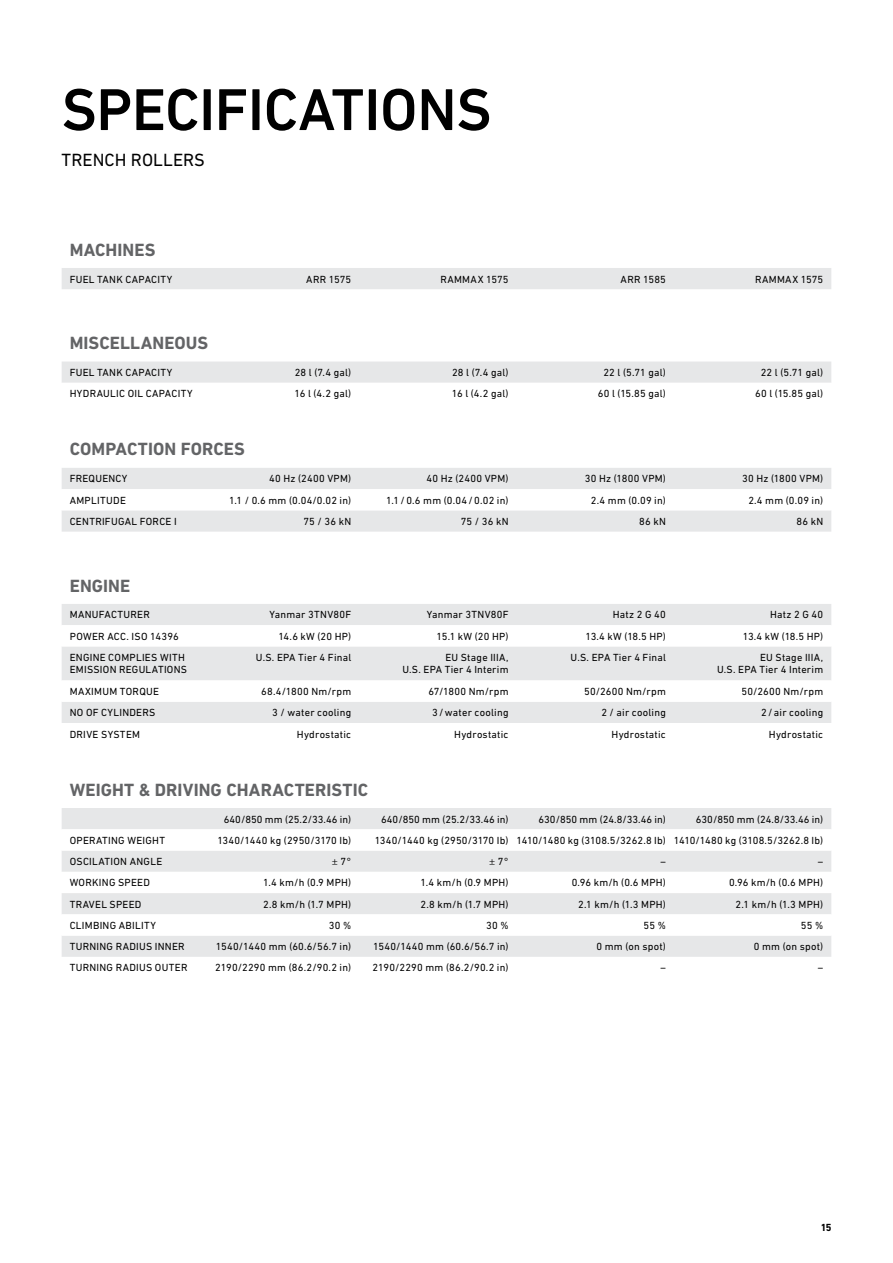
<style>
.page{position:relative;width:893px;height:1263px;background:#fff}
.page>*{position:absolute;margin:0;border:0;box-sizing:border-box;transform-origin:0 0}
.t1{font:500 60px "DIN Next LT Pro";letter-spacing:-.005em;color:#000}
.t2{font:700 18px "DIN Next LT Pro";letter-spacing:.005em;color:#636466}
.t3{font:18px "DIN Next LT Pro";color:#000}
.t4{font:10.5px/12px "DIN Next LT Pro";letter-spacing:.025em;color:#000;text-align:right}
.t5{font:10.5px "DIN Next LT Pro";color:#000}
.t6{font:700 10.5px "DIN Next LT Pro";color:#000}
.s1{font-family:"Minion Pro"}
</style>
<div class="page">
<div style="left:62px;top:268px;width:769px;height:21px;background:#e6e7e8"></div>
<div style="left:62px;top:604px;width:769px;height:119px;background:#e6e7e8"></div>
<svg style="left:62px;top:625px;width:769px;height:77px"></svg>
<svg style="left:62px;top:361px;width:769px;height:22px;background:#e7e7e8"></svg>
<div style="left:62px;top:808px;width:769px;height:64px;background:#e6e7e8"></div>
<svg style="left:62px;top:829px;width:769px;height:21px"></svg>
<svg style="left:62px;top:893px;width:769px;height:64px;fill:#e6e7e8"></svg>
<div style="left:62px;top:468px;width:769px;height:64px;background:#e6e7e8"></div>
<svg style="left:62px;top:489px;width:769px;height:21px"></svg>
<h1 class="t1" style="left:62px;top:75px;width:431px">SPECIFICATIONS</h1>
<h2 class="t3" style="left:62px;top:149px;width:145px">TRENCH ROLLERS</h2>
<h2 class="t2" style="left:70px;top:239px;width:87px">MACHINES</h2>
<p class="t4" style="left:70px;top:273px;width:104px">FUEL TANK CAPACITY</p>
<p class="t4" style="left:306px;top:273px;width:46px">ARR 1575</p>
<p class="t4" style="left:440px;top:273px;width:70px">RAMMAX 1575</p>
<p class="t4" style="left:621px;top:273px;width:47px">ARR 1585</p>
<p class="t4" style="left:755px;top:273px;width:70px">RAMMAX 1575</p>
<h2 class="t2" style="left:70px;top:332px;width:140px">MISCELLANEOUS</h2>
<p class="t4" style="left:70px;top:366px;width:104px">FUEL TANK CAPACITY</p>
<p class="t4" style="left:295px;top:366px;width:58px">28 l (7.4 gal)</p>
<p class="t4" style="left:452px;top:366px;width:58px">28 l (7.4 gal)</p>
<p class="t4" style="left:603px;top:366px;width:64px">22 l (5.71 gal)</p>
<p class="t4" style="left:761px;top:366px;width:64px">22 l (5.71 gal)</p>
<p class="t4" style="left:70px;top:388px;width:124px">HYDRAULIC OIL CAPACITY</p>
<p class="t4" style="left:294px;top:388px;width:58px">16 l (4.2 gal)</p>
<p class="t4" style="left:452px;top:388px;width:58px">16 l (4.2 gal)</p>
<p class="t4" style="left:598px;top:388px;width:70px">60 l (15.85 gal)</p>
<p class="t4" style="left:755px;top:388px;width:70px">60 l (15.85 gal)</p>
<h2 class="t2" style="left:70px;top:439px;width:177px">COMPACTION FORCES</h2>
<p class="t4" style="left:70px;top:473px;width:59px">FREQUENCY</p>
<p class="t4" style="left:269px;top:473px;width:84px">40 Hz (2400 VPM)</p>
<p class="t4" style="left:427px;top:473px;width:84px">40 Hz (2400 VPM)</p>
<p class="t4" style="left:585px;top:473px;width:83px">30 Hz (1800 VPM)</p>
<p class="t4" style="left:742px;top:473px;width:83px">30 Hz (1800 VPM)</p>
<p class="t4" style="left:70px;top:494px;width:58px">AMPLITUDE</p>
<p class="t4" style="left:229px;top:494px;width:124px">1.1 / 0.6 mm (0.04/0.02 in)</p>
<p class="t4" style="left:386px;top:494px;width:124px">1.1/0.6 mm (0.04/0.02 in)</p>
<p class="t4" style="left:591px;top:494px;width:76px">2.4 mm (0.09 in)</p>
<p class="t4" style="left:748px;top:494px;width:76px">2.4 mm (0.09 in)</p>
<p class="t4" style="left:70px;top:515px;width:109px">CENTRIFUGAL FORCE I</p>
<p class="t4" style="left:303px;top:515px;width:49px">75 / 36 kN</p>
<p class="t4" style="left:461px;top:515px;width:49px">75 / 36 kN</p>
<p class="t4" style="left:639px;top:515px;width:28px">86 kN</p>
<p class="t4" style="left:796px;top:515px;width:28px">86 kN</p>
<h2 class="t2" style="left:70px;top:575px;width:62px">ENGINE</h2>
<p class="t4" style="left:70px;top:609px;width:82px">MANUFACTURER</p>
<p class="t4" style="left:270px;top:609px;width:83px">Yanmar 3TNV80F</p>
<p class="t4" style="left:427px;top:609px;width:83px">Yanmar 3TNV80F</p>
<p class="t4" style="left:613px;top:609px;width:55px">Hatz 2 G 40</p>
<p class="t4" style="left:770px;top:609px;width:55px">Hatz 2 G 40</p>
<p class="t4" style="left:70px;top:630px;width:110px">POWER ACC. ISO 14396</p>
<p class="t4" style="left:278px;top:630px;width:74px">14.6 kW (20 HP)</p>
<p class="t4" style="left:437px;top:630px;width:73px">15.1 kW (20 HP)</p>
<p class="t4" style="left:585px;top:630px;width:82px">13.4 kW (18.5 HP)</p>
<p class="t4" style="left:743px;top:630px;width:82px">13.4 kW (18.5 HP)</p>
<p class="t4" style="left:70px;top:652px;width:119px;text-align:left">ENGINE COMPLIES WITH<br>EMISSION REGULATIONS</p>
<p class="t4" style="left:256px;top:651px;width:97px">U.S. EPA Tier 4 Final</p>
<p class="t4" style="left:402px;top:652px;width:108px">EU Stage IIIA,<br>U.S. EPA Tier 4 Interim</p>
<p class="t4" style="left:571px;top:651px;width:97px">U.S. EPA Tier 4 Final</p>
<p class="t4" style="left:717px;top:652px;width:108px">EU Stage IIIA,<br>U.S. EPA Tier 4 Interim</p>
<p class="t4" style="left:70px;top:685px;width:91px">MAXIMUM TORQUE</p>
<p class="t4" style="left:261px;top:685px;width:92px">68.4/1800 Nm/rpm</p>
<p class="t4" style="left:429px;top:685px;width:81px">67/1800 Nm/rpm</p>
<p class="t4" style="left:584px;top:685px;width:83px">50/2600 Nm/rpm</p>
<p class="t4" style="left:741px;top:685px;width:83px">50/2600 Nm/rpm</p>
<p class="t4" style="left:70px;top:707px;width:87px">NO OF CYLINDERS</p>
<p class="t4" style="left:272px;top:707px;width:80px">3 / water cooling</p>
<p class="t4" style="left:432px;top:707px;width:78px">3/water cooling</p>
<p class="t4" style="left:601px;top:707px;width:66px">2 / air cooling</p>
<p class="t4" style="left:761px;top:707px;width:64px">2/ air cooling</p>
<p class="t4" style="left:70px;top:728px;width:72px">DRIVE SYSTEM</p>
<p class="t4" style="left:297px;top:728px;width:56px">Hydrostatic</p>
<p class="t4" style="left:454px;top:728px;width:56px">Hydrostatic</p>
<p class="t4" style="left:612px;top:728px;width:56px">Hydrostatic</p>
<p class="t4" style="left:769px;top:728px;width:56px">Hydrostatic</p>
<h2 class="t2" style="left:70px;top:779px;width:300px">WEIGHT &amp; DRIVING CHARACTERISTIC</h2>
<p class="t5" style="left:224px;top:813px;width:129px">640/850 mm (25.2/33.46 in)</p>
<p class="t5" style="left:381px;top:813px;width:129px">640/850 mm (25.2/33.46 in)</p>
<p class="t5" style="left:539px;top:813px;width:129px">630/850 mm (24.8/33.46 in)</p>
<p class="t5" style="left:696px;top:813px;width:129px">630/850 mm (24.8/33.46 in)</p>
<p class="t4" style="left:70px;top:834px;width:97px">OPERATING WEIGHT</p>
<p class="t4" style="left:217px;top:834px;width:135px">1340/1440 kg (2950/3170 Ib)</p>
<p class="t4" style="left:375px;top:834px;width:450px">1340/1440 kg (2950/3170 Ib) 1410/1480 kg (3108.5/3262.8 Ib) 1410/1480 kg (3108.5/3262.8 Ib)</p>
<p class="t4" style="left:70px;top:855px;width:94px">OSCILATION ANGLE</p>
<p class="t4" style="left:332px;top:855px;width:21px"><span class="s1">±</span> 7°</p>
<p class="t4" style="left:489px;top:855px;width:21px"><span class="s1">±</span> 7°</p>
<p class="t4" style="left:660px;top:855px;width:7px">–</p>
<p class="t4" style="left:818px;top:855px;width:7px">–</p>
<p class="t4" style="left:70px;top:877px;width:82px">WORKING SPEED</p>
<p class="t4" style="left:263px;top:877px;width:90px">1.4 km/h (0.9 MPH)</p>
<p class="t4" style="left:420px;top:877px;width:90px">1.4 km/h (0.9 MPH)</p>
<p class="t4" style="left:572px;top:877px;width:96px">0.96 km/h (0.6 MPH)</p>
<p class="t4" style="left:729px;top:877px;width:96px">0.96 km/h (0.6 MPH)</p>
<p class="t4" style="left:70px;top:898px;width:73px">TRAVEL SPEED</p>
<p class="t4" style="left:263px;top:898px;width:89px">2.8 km/h (1.7 MPH)</p>
<p class="t4" style="left:421px;top:898px;width:89px">2.8 km/h (1.7 MPH)</p>
<p class="t4" style="left:578px;top:898px;width:89px">2.1 km/h (1.3 MPH)</p>
<p class="t4" style="left:736px;top:898px;width:89px">2.1 km/h (1.3 MPH)</p>
<p class="t4" style="left:70px;top:919px;width:88px">CLIMBING ABILITY</p>
<p class="t4" style="left:329px;top:919px;width:24px">30 %</p>
<p class="t4" style="left:486px;top:919px;width:24px">30 %</p>
<p class="t4" style="left:644px;top:919px;width:24px">55 %</p>
<p class="t4" style="left:801px;top:919px;width:24px">55 %</p>
<p class="t4" style="left:70px;top:940px;width:116px">TURNING RADIUS INNER</p>
<p class="t4" style="left:216px;top:940px;width:137px">1540/1440 mm (60.6/56.7 in)</p>
<p class="t4" style="left:373px;top:940px;width:137px">1540/1440 mm (60.6/56.7 in)</p>
<p class="t4" style="left:596px;top:940px;width:71px">0 mm (on spot)</p>
<p class="t4" style="left:754px;top:940px;width:71px">0 mm (on spot)</p>
<p class="t4" style="left:70px;top:962px;width:119px">TURNING RADIUS OUTER</p>
<p class="t4" style="left:215px;top:962px;width:137px">2190/2290 mm (86.2/90.2 in)</p>
<p class="t4" style="left:373px;top:962px;width:137px">2190/2290 mm (86.2/90.2 in)</p>
<p class="t4" style="left:660px;top:962px;width:7px">–</p>
<p class="t4" style="left:818px;top:962px;width:7px">–</p>
<p class="t6" style="left:821px;top:1221px;width:11px">15</p>
</div>
